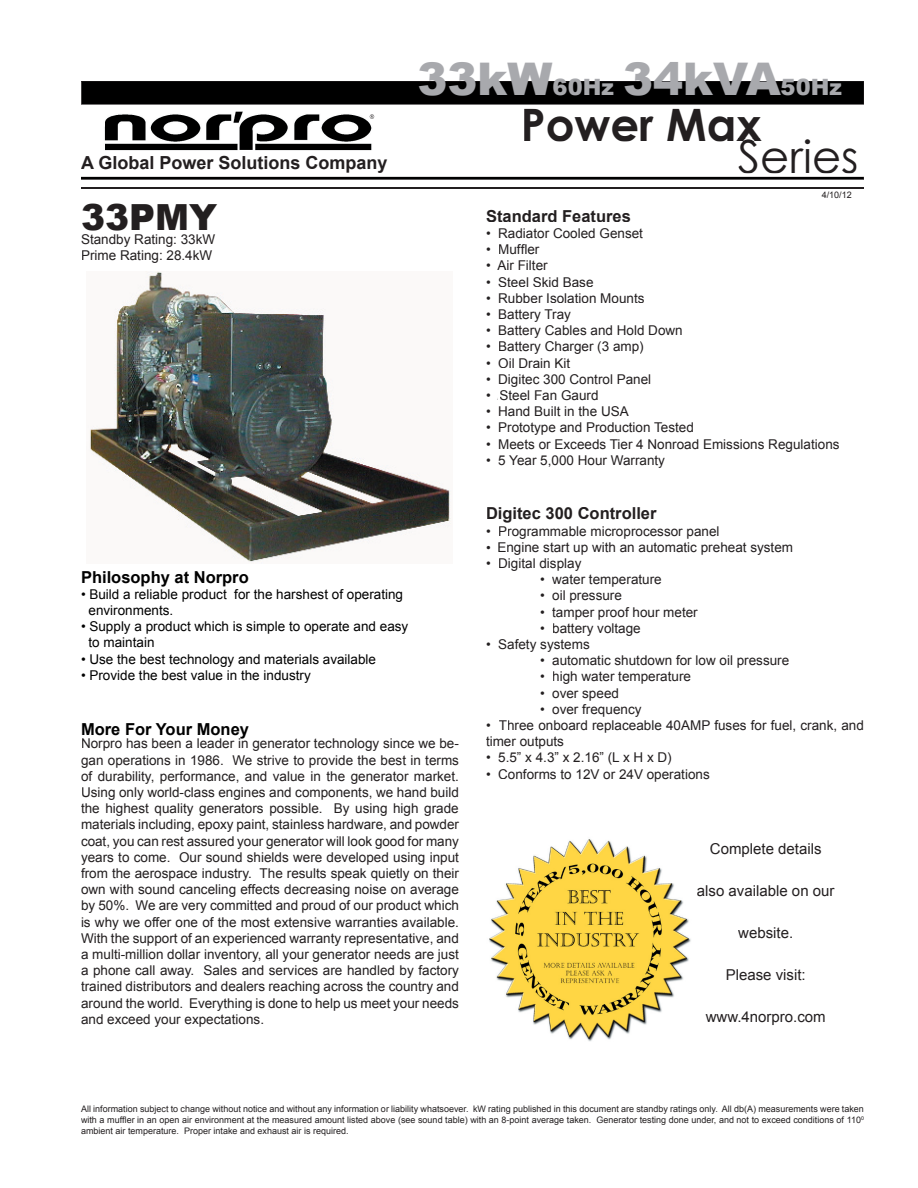
<style>
.page{position:relative;width:918px;height:1188px;background:#fff}
.page>*{position:absolute;margin:0;border:0;box-sizing:border-box;transform-origin:0 0}
.t1{font:900 45px "Arial";color:#a8a9ad}
.t2{font:700 45px "Century Gothic";color:#231f20}
.t3{font:45px "Century Gothic";color:#231f20}
.t4{font:900 36px "Arial";color:#231f20}
.t5{font:700 18px "Arial";color:#231f20}
.t6{font:700 16.5px "Arial";color:#231f20}
.t7{font:700 16.5px "Arial";color:#000}
.t8{font:15px "Arial";color:#231f20}
.t9{font:13.5px/16.2px "Arial";color:#231f20}
.t10{font:13.5px/16.2px "Arial";color:#000}
.t11{font:9px/10.8px "Arial";color:#231f20;text-align:justify}
.t12{font:9px "Arial";color:#231f20}
.s1{font-size:22.5px}
.s2{font-style:inherit}
.s3{font-family:"Times New Roman"}
</style>
<div class="page">
<svg style="left:81px;top:81px;width:783px;height:24px"></svg>
<svg style="left:81px;top:177px;width:783px;height:3px"></svg>
<hr style="left:82px;top:178px;width:781px;height:1px;background:#000">
<hr style="left:81px;top:187px;width:783px;height:1px;background:#231f20">
<img style="left:104px;top:112px;width:271px;height:38px">
<svg style="left:370px;top:114px;width:4px;height:5px"></svg>
<hr style="left:738px;top:139px;width:24px;height:3px;background:#231f20">
<img style="left:489px;top:839px;width:202px;height:202px">
<img style="left:90px;top:272px;width:361px;height:290px">
<h3 class="t5" style="left:81px;top:150px;width:308px">A Global Power Solutions Company</h3>
<h2 class="t4" style="left:81px;top:191px;width:138px">33PMY</h2>
<p class="t9" style="left:81px;top:231px;width:136px">Standby Rating: 33kW<br>Prime Rating: 28.4kW</p>
<h1 class="t1" style="left:418px;top:47px;width:426px">33kW<span class="s1">60Hz</span> 34kVA<span class="s1">50Hz</span></h1>
<h1 class="t2" style="left:520px;top:91px;width:243px">Power Max</h1>
<h1 class="t3" style="left:738px;top:125px;width:122px">Series</h1>
<p class="t12" style="left:822px;top:189px;width:32px">4<span class="s2">/</span>10<span class="s2">/</span>12</p>
<p class="t6" style="left:486px;top:205px;width:146px">Standard Features</p>
<p class="t9" style="left:486px;top:225px;width:159px">• Radiator Cooled Genset</p>
<p class="t9" style="left:486px;top:241px;width:55px">• Muffler</p>
<p class="t9" style="left:486px;top:258px;width:63px">• Air Filter</p>
<p class="t9" style="left:486px;top:274px;width:109px">• Steel Skid Base</p>
<p class="t9" style="left:486px;top:290px;width:160px">• Rubber Isolation Mounts</p>
<p class="t9" style="left:486px;top:306px;width:86px">• Battery Tray</p>
<p class="t9" style="left:486px;top:322px;width:198px">• Battery Cables and Hold Down</p>
<p class="t9" style="left:486px;top:339px;width:159px">• Battery Charger (3 amp)</p>
<p class="t9" style="left:486px;top:355px;width:86px">• Oil Drain Kit</p>
<p class="t9" style="left:486px;top:371px;width:167px">• Digitec 300 Control Panel</p>
<p class="t9" style="left:486px;top:387px;width:22px">• A</p>
<p class="t9" style="left:486px;top:403px;width:144px">• Hand Built in the USA</p>
<p class="t9" style="left:486px;top:420px;width:209px">• Prototype and Production Tested</p>
<p class="t9" style="left:486px;top:436px;width:355px">• Meets or Exceeds Tier <span class="s2">4</span> Nonroad Emissions Regulations</p>
<p class="t9" style="left:486px;top:452px;width:181px">• 5 Year 5,000 Hour Warranty</p>
<p class="t9" style="left:500px;top:387px;width:101px">Steel Fan Gaurd</p>
<p class="t7" style="left:81px;top:566px;width:169px">Philosophy at Norpro</p>
<p class="t10" style="left:89px;top:586px;width:316px;text-indent:-8px">• Build a reliable product for the harshest of operating environments.</p>
<p class="t10" style="left:89px;top:619px;width:321px;text-indent:-8px">• Supply a product which is simple to operate and easy to maintain</p>
<p class="t10" style="left:81px;top:651px;width:297px">• Use the best technology and materials available</p>
<p class="t10" style="left:81px;top:667px;width:231px">• Provide the best value in the industry</p>
<p class="t7" style="left:81px;top:719px;width:170px">More For Your Money</p>
<p class="t9" style="left:81px;top:736px;width:380px;text-align:justify">Norpro has been a leader in generator technology since we be&shy;gan operations in 1986. We strive to provide the best in terms of durability, performance, and value in the generator market.<br>Using only world-class engines and components, we hand build the highest quality generators possible. By using high grade materials including, epoxy paint, stainless hardware, and powder coat, you can rest assured your generator will look good for many years to come. Our sound shields were developed using input from the aerospace industry. The results speak quietly on their own with sound canceling effects decreasing noise on average by 50%. We are very committed and proud of our product which is why we offer one of the most extensive warranties available.<br>With the support of an experienced warranty representative, and a multi-million dollar inventory, all your generator needs are just a phone call away. Sales and services are handled by factory trained distributors and dealers reaching across the country and around the world. Everything is done to help us meet your needs and exceed your expectations.</p>
<p class="t6" style="left:486px;top:503px;width:172px">Digitec 300 Controller</p>
<p class="t9" style="left:486px;top:523px;width:235px">• Programmable microprocessor panel</p>
<p class="t9" style="left:486px;top:539px;width:309px"><span class="s3">•</span> Engine start up with an automatic preheat system</p>
<p class="t9" style="left:486px;top:555px;width:97px">• Digital display</p>
<p class="t9" style="left:540px;top:571px;width:123px">• water temperature</p>
<p class="t9" style="left:540px;top:588px;width:83px">• oil pressure</p>
<p class="t9" style="left:540px;top:604px;width:159px">• tamper proof hour meter</p>
<p class="t9" style="left:540px;top:620px;width:102px">• battery voltage</p>
<p class="t9" style="left:486px;top:636px;width:105px">• Safety systems</p>
<p class="t9" style="left:540px;top:652px;width:251px">• automatic shutdown for low oil pressure</p>
<p class="t9" style="left:540px;top:669px;width:153px">• high water temperature</p>
<p class="t9" style="left:540px;top:685px;width:81px">• over speed</p>
<p class="t9" style="left:540px;top:701px;width:103px">• over frequency</p>
<p class="t9" style="left:486px;top:717px;width:379px">• Three onboard replaceable 40AMP fuses for fuel, crank, and timer outputs</p>
<p class="t9" style="left:486px;top:750px;width:187px">• 5.5” x 4.3” x 2.16” (L x H x D)</p>
<p class="t9" style="left:486px;top:766px;width:225px">• Conforms to 12V or 24V operations</p>
<p class="t8" style="left:710px;top:839px;width:113px">Complete details</p>
<p class="t8" style="left:697px;top:881px;width:139px">also available on our</p>
<p class="t8" style="left:738px;top:923px;width:57px">website.</p>
<p class="t8" style="left:726px;top:965px;width:82px">Please visit:</p>
<p class="t8" style="left:706px;top:1007px;width:122px">www.4norpro.com</p>
<p class="t11" style="left:81px;top:1104px;width:784px">All information subject to change without notice and without any information or liability whatsoever. kW rating published in this document are standby ratings only. All db(A) measurements were taken with a muffler in an open air environment at the measured amount listed above (see sound table) with an 8-point average taken. Generator testing done under, and not to exceed conditions of 110<sup>0 </sup>ambient air temperature. Proper intake and exhaust air is required.</p>
</div>
